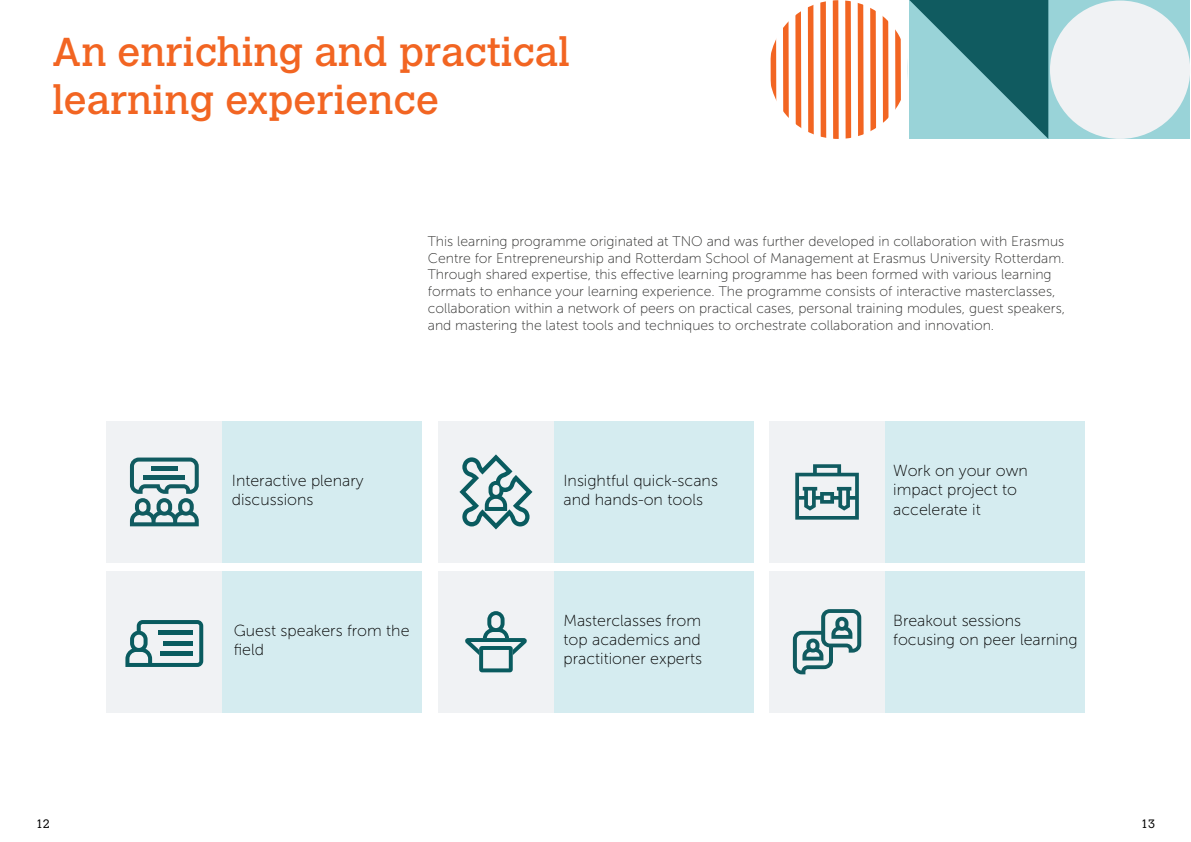
<style>
.page{position:relative;width:1191px;height:842px;background:#fff}
.page>*{position:absolute;margin:0;border:0;box-sizing:border-box;transform-origin:0 0}
.t1{font:40px/48px "Calvert MT Std";color:#f26522}
.t2{font:16px/19.2px "Museo Sans 100";color:#000}
.t3{font:14px/16.8px "Museo Sans 100";color:#2d2d2c}
.t4{font:300 12px "Calvert MT Std";color:#000}
</style>
<div class="page">
<div style="left:106px;top:421px;width:116px;height:142px;background:#f0f2f4"></div>
<div style="left:438px;top:421px;width:116px;height:142px;background:#f0f2f4"></div>
<div style="left:222px;top:421px;width:200px;height:142px;background:#d5ecf0"></div>
<div style="left:106px;top:571px;width:116px;height:142px;background:#f0f2f4"></div>
<div style="left:438px;top:571px;width:116px;height:142px;background:#f0f2f4"></div>
<div style="left:222px;top:571px;width:200px;height:142px;background:#d5ecf0"></div>
<svg style="left:130px;top:457px;width:69px;height:69px"></svg>
<hr style="left:144px;top:475px;width:41px;height:4px;background:#105b60">
<hr style="left:151px;top:466px;width:26px;height:4px;background:#105b60">
<div style="left:769px;top:421px;width:116px;height:142px;background:#f0f2f4"></div>
<div style="left:554px;top:421px;width:199px;height:142px;background:#d5ecf0"></div>
<div style="left:885px;top:421px;width:199px;height:142px;background:#d5ecf0"></div>
<div style="left:769px;top:571px;width:116px;height:142px;background:#f0f2f4"></div>
<div style="left:554px;top:571px;width:199px;height:142px;background:#d5ecf0"></div>
<div style="left:885px;top:571px;width:199px;height:142px;background:#d5ecf0"></div>
<div style="left:909px;top:1px;width:281px;height:138px;background:#99d3d8"></div>
<div style="left:1050px;top:1px;width:140px;height:138px;background:#f0f2f4;border-radius:50%"></div>
<svg style="left:870px;top:0;width:178px;height:139px"></svg>
<svg style="left:845px;top:0;width:19px;height:139px"></svg>
<svg style="left:820px;top:0;width:19px;height:139px"></svg>
<svg style="left:795px;top:4px;width:19px;height:131px"></svg>
<svg style="left:770px;top:21px;width:19px;height:97px"></svg>
<svg style="left:793px;top:609px;width:68px;height:65px"></svg>
<svg style="left:795px;top:464px;width:64px;height:56px"></svg>
<svg style="left:125px;top:620px;width:78px;height:47px"></svg>
<hr style="left:158px;top:631px;width:35px;height:4px;background:#095b5f">
<hr style="left:163px;top:641px;width:30px;height:4px;background:#095b5f">
<hr style="left:160px;top:651px;width:33px;height:4px;background:#095b5f">
<svg style="left:465px;top:611px;width:62px;height:61px"></svg>
<svg style="left:459px;top:454px;width:73px;height:75px"></svg>
<h1 class="t1" style="left:52px;top:28px;width:519px">An enriching and practical learning experience</h1>
<p class="t4" style="left:36px;top:817px;width:15px">12</p>
<p class="t3" style="left:428px;top:233px;width:639px">This learning programme originated at TNO and was further developed in collaboration with Erasmus Centre for Entrepreneurship and Rotterdam School of Management at Erasmus University Rotterdam.<br>Through shared expertise, this effective learning programme has been formed with various learning formats to enhance your learning experience. The programme consists of interactive masterclasses, collaboration within a network of peers on practical cases, personal training modules, guest speakers, and mastering the latest tools and techniques to orchestrate collaboration and innovation.</p>
<p class="t2" style="left:232px;top:471px;width:133px">Interactive plenary discussions</p>
<p class="t2" style="left:234px;top:621px;width:177px">Guest speakers from the field</p>
<p class="t2" style="left:563px;top:471px;width:156px">Insightful quick-scans and hands-on tools</p>
<p class="t2" style="left:563px;top:611px;width:140px;text-align:justify">Masterclasses from top academics and practitioner experts</p>
<p class="t2" style="left:893px;top:461px;width:136px">Work on your own impact project to accelerate it</p>
<p class="t2" style="left:893px;top:611px;width:186px">Breakout sessions focusing on peer learning</p>
<p class="t4" style="left:1141px;top:817px;width:15px">13</p>
</div>
